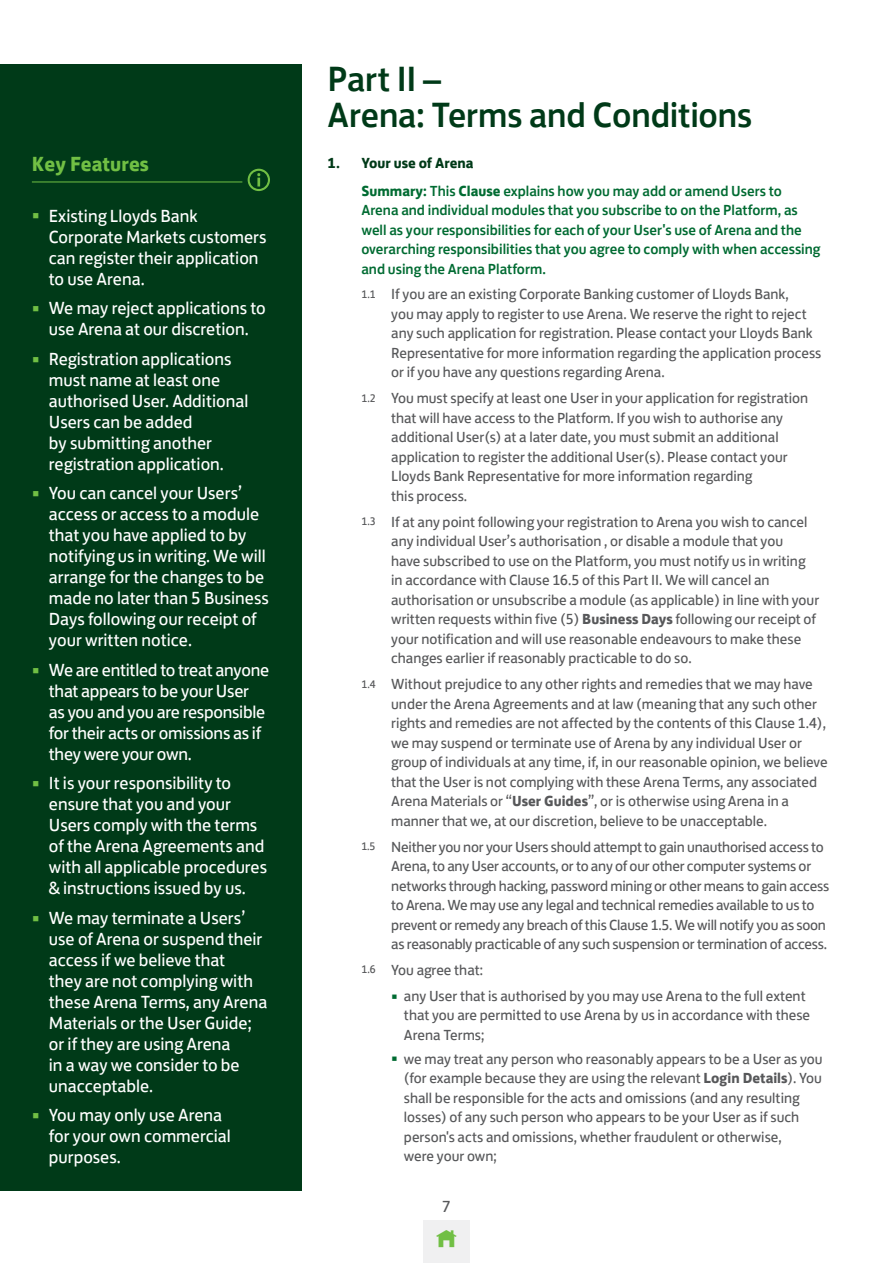
<style>
.page{position:relative;width:893px;height:1263px;background:#fff}
.page>*{position:absolute;margin:0;border:0;box-sizing:border-box;transform-origin:0 0}
.Page_Header_Level_1{font:500 36px/36px "Lloyds Bank Jack";letter-spacing:-.005em;color:#003a18}
.Key_Features_Header{font:700 21px "Lloyds Bank Jack";color:#71bf44}
.t1{font:18px/21px "Lloyds Bank Jack";color:#fff}
.t2{font:16.5px "Lloyds Bank Jack";color:#57585a}
.t3{font:15px/19.5px "Lloyds Bank Jack";color:#57585a}
.Sub_Header_Level_3_Inset{font:500 15px/19.5px "Lloyds Bank Jack";color:#006b32}
.t4{font:700 15px "Lloyds Bank Jack";color:#003a18}
.s1{font-size:22.5px;color:#71bf44}
.s2{font-weight:700}
.s3{font-size:11.25px}
.s4{font-size:18.75px;color:#006b32}
</style>
<div class="page">
<div style="left:0;top:64px;width:302px;height:1127px;background:#003a18"></div>
<hr style="left:32px;top:182px;width:210px;height:1px;background:#71bf44">
<svg style="left:248px;top:169px;width:22px;height:22px"></svg>
<div style="left:423px;top:1220px;width:47px;height:43px;background:#f0f0f1"></div>
<p class="Key_Features_Header" style="left:32px;top:146px;width:118px">Key Features</p>
<p class="t1" style="left:49px;top:204px;width:219px;text-indent:-17px"><span class="s1">•</span> Existing Lloyds Bank<br>Corporate Markets customers can register their application to use Arena.</p>
<p class="t1" style="left:32px;top:296px;width:235px;text-align:center"><span class="s1">•</span> We may reject applications to use Arena at our discretion.</p>
<p class="t1" style="left:49px;top:347px;width:201px;text-indent:-17px"><span class="s1">•</span> Registration applications must name at least one authorised User. Additional<br>Users can be added<br>by submitting another registration application.</p>
<p class="t1" style="left:49px;top:481px;width:221px;text-indent:-17px"><span class="s1">•</span> You can cancel your Users’ access or access to a module that you have applied to by notifying us in writing. We will arrange for the changes to be made no later than 5 Business<br>Days following our receipt of your written notice.</p>
<p class="t1" style="left:49px;top:658px;width:222px;text-indent:-17px"><span class="s1">•</span> We are entitled to treat anyone that appears to be your User as you and you are responsible for their acts or omissions as if they were your own.</p>
<p class="t1" style="left:49px;top:771px;width:220px;text-indent:-17px"><span class="s1">•</span> It is your responsibility to ensure that you and your<br>Users comply with the terms of the Arena Agreements and with all applicable procedures &amp; instructions issued by us.</p>
<p class="t1" style="left:49px;top:906px;width:220px;text-indent:-17px"><span class="s1">•</span> We may terminate a Users’ use of Arena or suspend their access if we believe that<br>they are not complying with these Arena Terms, any Arena<br>Materials or the User Guide; or if they are using Arena<br>in a way we consider to be unacceptable.</p>
<p class="t1" style="left:49px;top:1103px;width:183px;text-indent:-17px"><span class="s1">•</span> You may only use Arena for your own commercial purposes.</p>
<p class="Page_Header_Level_1" style="left:327px;top:58px;width:426px">Part II –<br>Arena: Terms and Conditions</p>
<p class="t4" style="left:327px;top:150px;width:148px">1. Your use of Arena</p>
<p class="Sub_Header_Level_3_Inset" style="left:361px;top:180px;width:461px"><span class="s2">Summary:</span> This <span class="s2">Clause</span> explains how you may add or amend Users to Arena and individual modules that you subscribe to on the Platform, as well as your responsibilities for each of your User's use of Arena and the overarching responsibilities that you agree to comply with when accessing and using the Arena Platform.</p>
<p class="t3" style="left:391px;top:283px;width:432px;text-indent:-30px"><span class="s3">1.1</span> If you are an existing Corporate Banking customer of Lloyds Bank,<br>you may apply to register to use Arena. We reserve the right to reject any such application for registration. Please contact your Lloyds Bank Representative for more information regarding the application process or if you have any questions regarding Arena.</p>
<p class="t3" style="left:391px;top:387px;width:418px;text-indent:-30px"><span class="s3">1.2</span> You must specify at least one User in your application for registration that will have access to the Platform. If you wish to authorise any additional User(s) at a later date, you must submit an additional application to register the additional User(s). Please contact your Lloyds Bank Representative for more information regarding<br>this process.</p>
<p class="t3" style="left:391px;top:511px;width:429px;text-indent:-30px"><span class="s3">1.3</span> If at any point following your registration to Arena you wish to cancel any individual User’s authorisation , or disable a module that you<br>have subscribed to use on the Platform, you must notify us in writing in accordance with Clause 16.5 of this Part II. We will cancel an authorisation or unsubscribe a module (as applicable) in line with your written requests within five (5) <span class="s2">Business Days</span> following our receipt of your notification and will use reasonable endeavours to make these changes earlier if reasonably practicable to do so.</p>
<p class="t3" style="left:391px;top:673px;width:438px;text-indent:-30px"><span class="s3">1.4</span> Without prejudice to any other rights and remedies that we may have under the Arena Agreements and at law (meaning that any such other rights and remedies are not affected by the contents of this Clause 1.4), we may suspend or terminate use of Arena by any individual User or group of individuals at any time, if, in our reasonable opinion, we believe that the User is not complying with these Arena Terms, any associated Arena Materials or “<span class="s2">User Guides</span>”, or is otherwise using Arena in a manner that we, at our discretion, believe to be unacceptable.</p>
<p class="t3" style="left:391px;top:835px;width:439px;text-indent:-30px"><span class="s3">1.5</span> Neither you nor your Users should attempt to gain unauthorised access to Arena, to any User accounts, or to any of our other computer systems or networks through hacking, password mining or other means to gain access to Arena. We may use any legal and technical remedies available to us to prevent or remedy any breach of this Clause 1.5. We will notify you as soon as reasonably practicable of any such suspension or termination of access.</p>
<p class="t3" style="left:361px;top:959px;width:123px"><span class="s3">1.6</span> You agree that:</p>
<p class="t3" style="left:404px;top:985px;width:408px;text-indent:-13px"><span class="s4">•</span> any User that is authorised by you may use Arena to the full extent that you are permitted to use Arena by us in accordance with these<br>Arena Terms;</p>
<p class="t3" style="left:404px;top:1047px;width:420px;text-indent:-13px"><span class="s4">•</span> we may treat any person who reasonably appears to be a User as you (for example because they are using the relevant <span class="s2">Login Details</span>). You shall be responsible for the acts and omissions (and any resulting losses) of any such person who appears to be your User as if such person's acts and omissions, whether fraudulent or otherwise,<br>were your own;</p>
<p class="t2" style="left:443px;top:1193px;width:9px">7</p>
</div>
